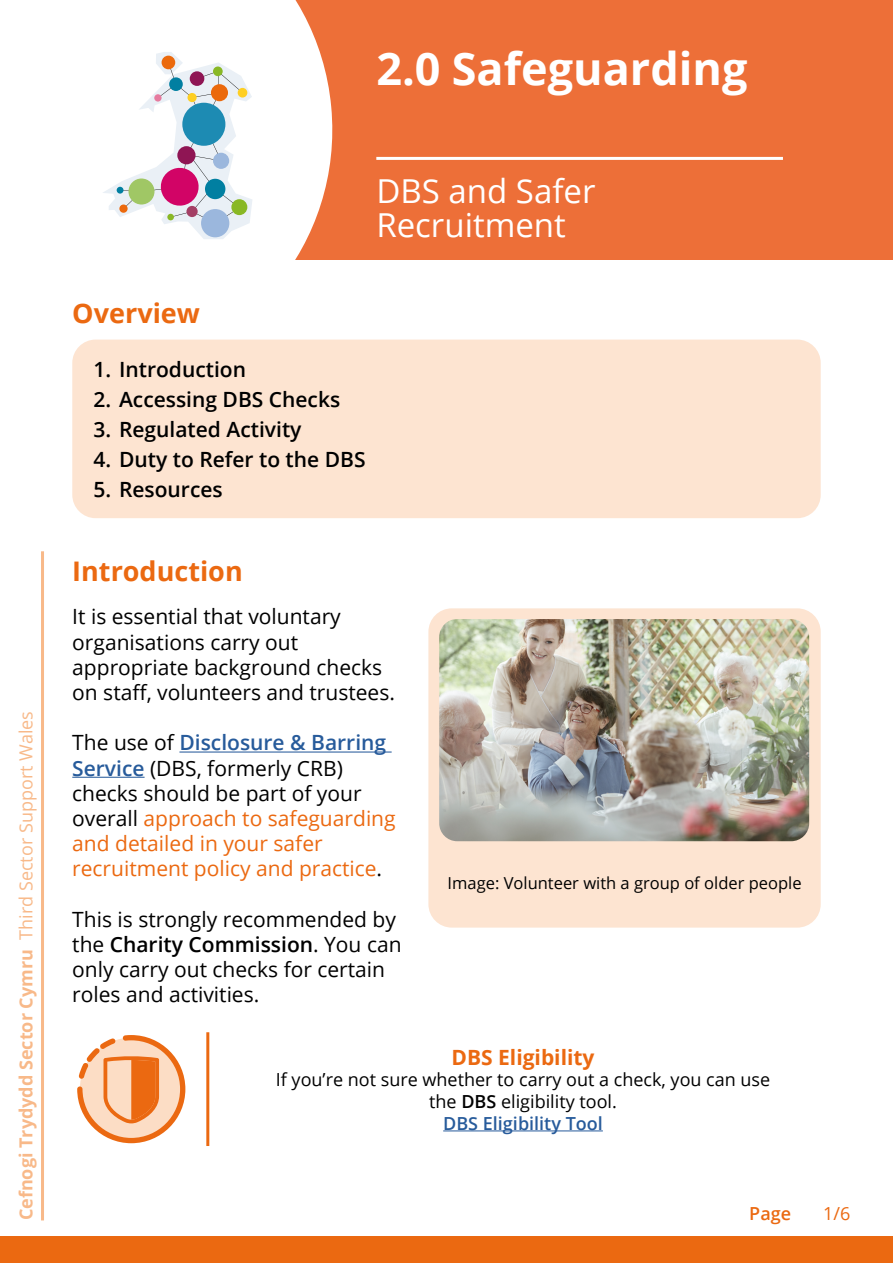
<style>
.page{position:relative;width:893px;height:1263px;background:#fff}
.page>*{position:absolute;margin:0;border:0;box-sizing:border-box;transform-origin:0 0}
.MainSectionHeading{font:700 45px "Open Sans";color:#fff}
.MainSubSectionHeadin{font:33px "Open Sans";color:#fff}
.SectionHeading-Orang{font:700 27px "Open Sans";color:#eb6911}
.Paragraph-Standard{font:21px/25.2px "Open Sans";color:#000}
.Paragraph-Standard-2{font:21px/25.2px "Open Sans";color:#eb6911}
.Paragraph-Overview{font:600 21px "Open Sans";color:#000}
.t1{font:700 21px "Open Sans";color:#eb6911}
.t2{font:18px "Open Sans";color:#000}
.t3{font:700 18px "Open Sans";color:#f8b989}
.t4{font:600 18px "Open Sans";color:#275b9b}
.t5{font:600 18px "Open Sans";color:#eb6911}
.t6{font:18px "Open Sans";color:#eb6911}
.Paragraph-ImageCapti{font:16.5px "Open Sans";color:#000}
.s1{font-weight:400}
.s2{color:#000}
.s3{font-weight:600;color:#275b9b}
.s4{font-weight:600}
</style>
<div class="page">
<div style="left:0;top:0;width:893px;height:259px;background:#ed6f38"></div>
<div style="left:0;top:0;width:333px;height:259px;background:#fff"></div>
<hr style="left:41px;top:551px;width:3px;height:669px;background:#f8b989">
<div style="left:72px;top:340px;width:749px;height:178px;background:#fde4d1;border-radius:23px"></div>
<hr style="left:376px;top:157px;width:407px;height:3px;background:#fff">
<svg style="left:102px;top:52px;width:150px;height:187px;background:#dedee4"></svg>
<div style="left:190px;top:71px;width:14px;height:15px;background:#8f1554;border-radius:50%"></div>
<div style="left:211px;top:84px;width:17px;height:17px;background:#eb690c;border-radius:50%"></div>
<div style="left:213px;top:66px;width:10px;height:10px;background:#89b825;border-radius:50%"></div>
<div style="left:0;top:1236px;width:893px;height:27px;background:#eb6911"></div>
<hr style="left:179px;top:751px;width:213px;height:1px;background:#275b9b">
<hr style="left:72px;top:777px;width:73px;height:1px;background:#275b9b">
<div style="left:428px;top:608px;width:393px;height:319px;background:#fde4d1;border-radius:23px"></div>
<img style="left:439px;top:619px;width:370px;height:222px">
<hr style="left:443px;top:1130px;width:160px;height:1px;background:#275b9b">
<hr style="left:206px;top:1032px;width:3px;height:114px;background:#eb6911">
<svg style="left:77px;top:1035px;width:108px;height:108px"></svg>
<p class="t3" style="left:13px;top:1220px;width:511px;rotate:-90deg">Cefnogi Trydydd Sector Cymru <span class="s1">Third Sector Support Wales</span></p>
<h1 class="MainSectionHeading" style="left:376px;top:37px;width:373px">2.0 Safeguarding</h1>
<h2 class="MainSubSectionHeadin" style="left:376px;top:168px;width:221px">DBS and Safer</h2>
<h2 class="MainSubSectionHeadin" style="left:376px;top:202px;width:191px">Recruitment</h2>
<h3 class="SectionHeading-Orang" style="left:72px;top:294px;width:129px">Overview</h3>
<p class="Paragraph-Overview" style="left:94px;top:355px;width:154px">1. Introduction</p>
<p class="Paragraph-Overview" style="left:94px;top:385px;width:248px">2. Accessing DBS Checks</p>
<p class="Paragraph-Overview" style="left:94px;top:415px;width:209px">3. Regulated Activity</p>
<p class="Paragraph-Overview" style="left:94px;top:445px;width:274px">4. Duty to Refer to the DBS</p>
<p class="Paragraph-Overview" style="left:94px;top:475px;width:131px">5. Resources</p>
<h3 class="SectionHeading-Orang" style="left:72px;top:552px;width:172px">Introduction</h3>
<p class="Paragraph-Standard" style="left:72px;top:604px;width:324px">It is essential that voluntary organisations carry out appropriate background checks on staff, volunteers and trustees.</p>
<p class="Paragraph-Standard-2" style="left:72px;top:730px;width:325px"><span class="s2">The use of</span> <span class="s3">Disclosure &amp; Barring<br>Service</span> <span class="s2">(DBS, formerly CRB) checks should be part of your overall</span> approach to safeguarding and detailed in your safer recruitment policy and practice<span class="s2">.</span></p>
<p class="Paragraph-Standard" style="left:72px;top:906px;width:331px">This is strongly recommended by the <span class="s4">Charity Commission</span>. You can only carry out checks for certain roles and activities.</p>
<p class="Paragraph-ImageCapti" style="left:448px;top:871px;width:355px">Image: Volunteer with a group of older people</p>
<p class="t1" style="left:451px;top:1042px;width:145px">DBS Eligibility</p>
<p class="t2" style="left:276px;top:1067px;width:496px">If you’re not sure whether to carry out a check, you can use</p>
<p class="t2" style="left:429px;top:1089px;width:189px">the <span class="s4">DBS</span> eligibility tool.</p>
<p class="t4" style="left:443px;top:1111px;width:161px">DBS Eligibility Tool</p>
<p class="t5" style="left:749px;top:1201px;width:43px">Page</p>
<p class="t6" style="left:823px;top:1201px;width:29px">1/6</p>
</div>
